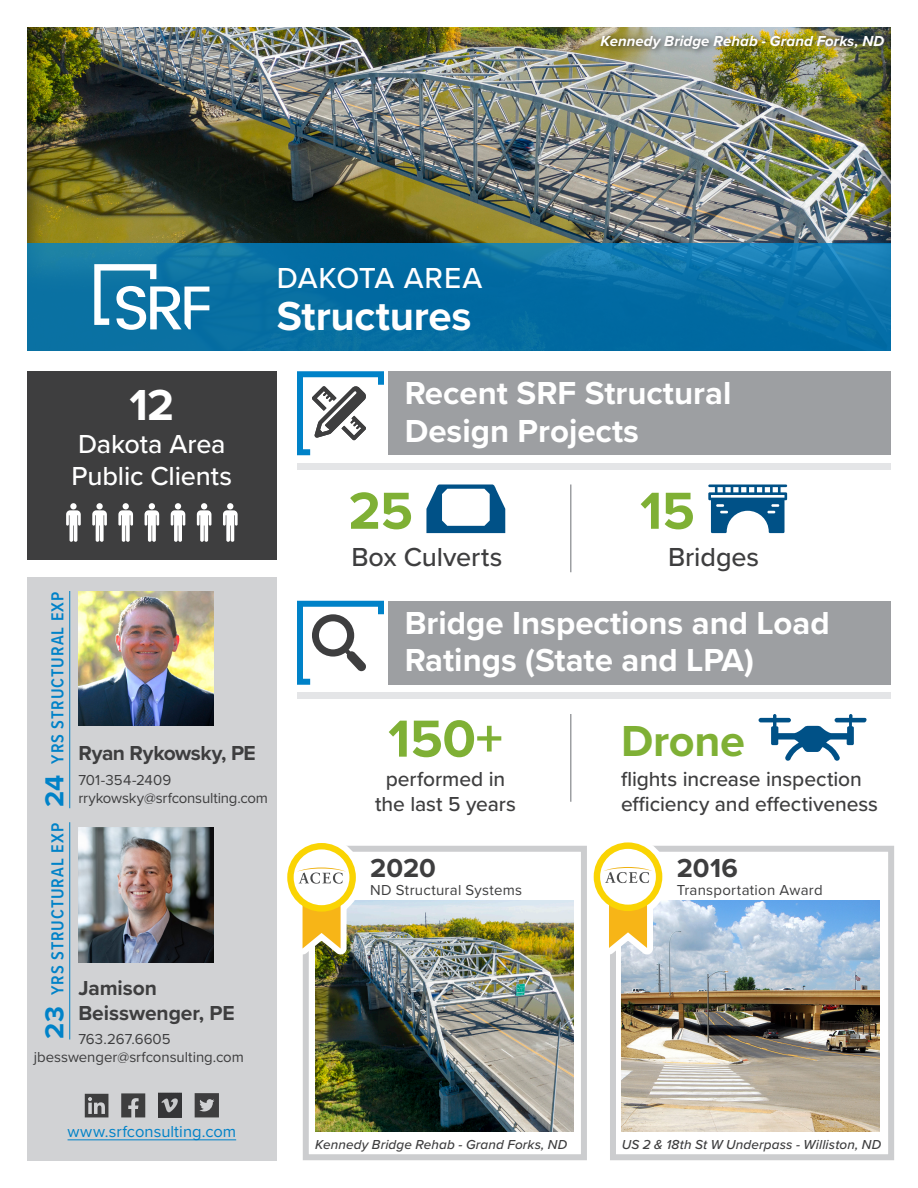
<style>
.page{position:relative;width:918px;height:1188px;background:#fff}
.page>*{position:absolute;margin:0;border:0;box-sizing:border-box;transform-origin:0 0}
.t1{font:700 54px "Proxima Nova";letter-spacing:-.005em;color:#7fb035}
.t2{font:700 45px "Proxima Nova";letter-spacing:-.01em;color:#7fb035}
.t3{font:700 45px "Proxima Nova";color:#fff}
.t4{font:700 42px "Proxima Nova";letter-spacing:-.01em;color:#fff}
.t5{font:700 33px/37.5px "Proxima Nova";color:#fff}
.t6{font:500 30px "Proxima Nova";letter-spacing:.01em;color:#fff}
.t7{font:500 27px/32.4px "Proxima Nova";letter-spacing:-.005em;color:#fff}
.t8{font:500 27px "Proxima Nova";letter-spacing:-.005em;color:#3e3e3f}
.t9{font:700 27px "Proxima Nova";letter-spacing:.005em;color:#3e3e3f}
.t10{font:500 21px/25.2px "Proxima Nova";letter-spacing:-.005em;color:#3e3e3f;text-align:center}
.t11{font:700 21px/25.2px "Proxima Nova";letter-spacing:-.005em;color:#3e3e3f}
.t12{font:700 21px "Proxima Nova";letter-spacing:-.025em;color:#3e3e3f}
.t13{font:600 18px "Proxima Nova Cond";letter-spacing:.055em;color:#0082c8}
.t14{font:16.5px "Proxima Nova";letter-spacing:.005em;color:#0082c8}
.t15{font:15px "Proxima Nova";color:#3e3e3f}
.t16{font:15px "Proxima Nova";letter-spacing:.02em;color:#3e3e3f}
.t17{font:italic 700 15px "Proxima Nova";letter-spacing:.005em;color:#fff}
.t18{font:italic 500 13.5px "Proxima Nova";letter-spacing:.01em;color:#3e3e3f}
.s1{font-family:"Proxima Nova";font-weight:700;font-size:27px}
</style>
<div class="page">
<div style="left:303px;top:846px;width:284px;height:314px;border:6px solid #cccdcf"></div>
<div style="left:610px;top:846px;width:284px;height:314px;border:6px solid #cccdcf"></div>
<div style="left:26px;top:26px;width:865px;height:325px;background:#231f20;opacity:.75"></div>
<svg style="left:27px;top:243px;width:864px;height:108px;background:#0870a5"></svg>
<svg style="left:94px;top:264px;width:115px;height:66px"></svg>
<div style="left:597px;top:30px;width:295px;height:26px;background:#231f20;opacity:.75"></div>
<div style="left:27px;top:371px;width:250px;height:189px;background:#3e3e3f"></div>
<svg style="left:223px;top:503px;width:15px;height:39px"></svg>
<svg style="left:145px;top:503px;width:14px;height:39px"></svg>
<svg style="left:92px;top:510px;width:15px;height:32px"></svg>
<div style="left:96px;top:503px;width:7px;height:6px;background:#fff;border-radius:50%"></div>
<svg style="left:197px;top:503px;width:14px;height:39px"></svg>
<svg style="left:66px;top:510px;width:15px;height:32px"></svg>
<div style="left:70px;top:503px;width:7px;height:6px;background:#fff;border-radius:50%"></div>
<svg style="left:171px;top:503px;width:14px;height:39px"></svg>
<svg style="left:118px;top:503px;width:15px;height:39px"></svg>
<img style="left:622px;top:901px;width:258px;height:231px">
<svg style="left:585px;top:842px;width:86px;height:118px"></svg>
<img style="left:315px;top:901px;width:258px;height:231px">
<svg style="left:287px;top:843px;width:78px;height:117px"></svg>
<svg style="left:426px;top:484px;width:79px;height:49px"></svg>
<svg style="left:708px;top:485px;width:79px;height:48px"></svg>
<svg style="left:759px;top:714px;width:108px;height:47px"></svg>
<div style="left:388px;top:371px;width:503px;height:84px;background:#9d9fa2"></div>
<hr style="left:570px;top:484px;width:2px;height:88px;background:#9d9fa2">
<div style="left:297px;top:463px;width:594px;height:7px;background:#e4e5e7"></div>
<div style="left:388px;top:601px;width:503px;height:84px;background:#9d9fa2"></div>
<div style="left:297px;top:692px;width:594px;height:7px;background:#e4e5e7"></div>
<hr style="left:570px;top:714px;width:2px;height:88px;background:#9d9fa2">
<svg style="left:297px;top:371px;width:87px;height:85px"></svg>
<svg style="left:297px;top:600px;width:87px;height:85px"></svg>
<div style="left:27px;top:578px;width:250px;height:583px;background:#d1d2d4"></div>
<hr style="left:68px;top:1139px;width:168px;height:1px;background:#0082c8">
<img style="left:78px;top:591px;width:135px;height:135px">
<img style="left:78px;top:828px;width:135px;height:135px">
<svg style="left:85px;top:1094px;width:23px;height:23px"></svg>
<svg style="left:121px;top:1093px;width:24px;height:24px"></svg>
<img style="left:158px;top:1093px;width:24px;height:24px">
<svg style="left:195px;top:1093px;width:24px;height:24px"></svg>
<hr style="left:69px;top:591px;width:1px;height:217px;background:#0082c8">
<hr style="left:69px;top:822px;width:1px;height:218px;background:#0082c8">
<p class="t17" style="left:601px;top:29px;width:285px">Kennedy Bridge Rehab - Grand Forks, ND</p>
<p class="t6" style="left:277px;top:255px;width:207px">DAKOTA AREA</p>
<p class="t4" style="left:277px;top:285px;width:196px">Structures</p>
<p class="t3" style="left:129px;top:372px;width:46px">12</p>
<p class="t7" style="left:71px;top:427px;width:162px">Dakota Area<br>Public Clients</p>
<p class="t13" style="left:44px;top:807px;width:217px;rotate:-90deg"><span class="s1">24</span> YRS STRUCTURAL EXP</p>
<p class="t13" style="left:44px;top:1039px;width:217px;rotate:-90deg"><span class="s1">23</span> YRS STRUCTURAL EXP</p>
<p class="t12" style="left:78px;top:737px;width:179px">Ryan Rykowsky, PE</p>
<p class="t15" style="left:78px;top:768px;width:94px">701-354-2409</p>
<p class="t15" style="left:78px;top:786px;width:191px">rrykowsky@srfconsulting.com</p>
<p class="t11" style="left:78px;top:974px;width:158px">Jamison<br>Beisswenger, PE</p>
<p class="t15" style="left:78px;top:1028px;width:94px">763.267.6605</p>
<p class="t15" style="left:34px;top:1046px;width:212px">jbesswenger@srfconsulting.com</p>
<p class="t5" style="left:405px;top:374px;width:328px">Recent SRF Structural<br>Design Projects</p>
<h2 class="t1" style="left:348px;top:471px;width:66px">25</h2>
<h3 class="t8" style="left:351px;top:536px;width:152px">Box Culverts</h3>
<h2 class="t1" style="left:640px;top:471px;width:56px">15</h2>
<h3 class="t8" style="left:668px;top:536px;width:93px">Bridges</h3>
<h1 class="t5" style="left:405px;top:603px;width:427px">Bridge Inspections and Load<br>Ratings (State and LPA)</h1>
<h2 class="t1" style="left:388px;top:698px;width:116px">150+</h2>
<p class="t10" style="left:375px;top:766px;width:142px">performed in the last 5 years</p>
<p class="t9" style="left:370px;top:848px;width:67px">2020</p>
<p class="t16" style="left:370px;top:879px;width:153px">ND Structural Systems</p>
<h2 class="t2" style="left:621px;top:708px;width:126px">Drone</h2>
<p class="t10" style="left:621px;top:766px;width:259px;text-align:left">flights increase inspection efficiency and effectiveness</p>
<p class="t9" style="left:677px;top:848px;width:63px">2016</p>
<p class="t16" style="left:677px;top:879px;width:147px">Transportation Award</p>
<p class="t14" style="left:68px;top:1119px;width:170px">www.srfconsulting.com</p>
<p class="t18" style="left:315px;top:1134px;width:254px">Kennedy Bridge Rehab - Grand Forks, ND</p>
<p class="t18" style="left:622px;top:1134px;width:261px">US 2 &amp; 18th St W Underpass - Williston, ND</p>
</div>
